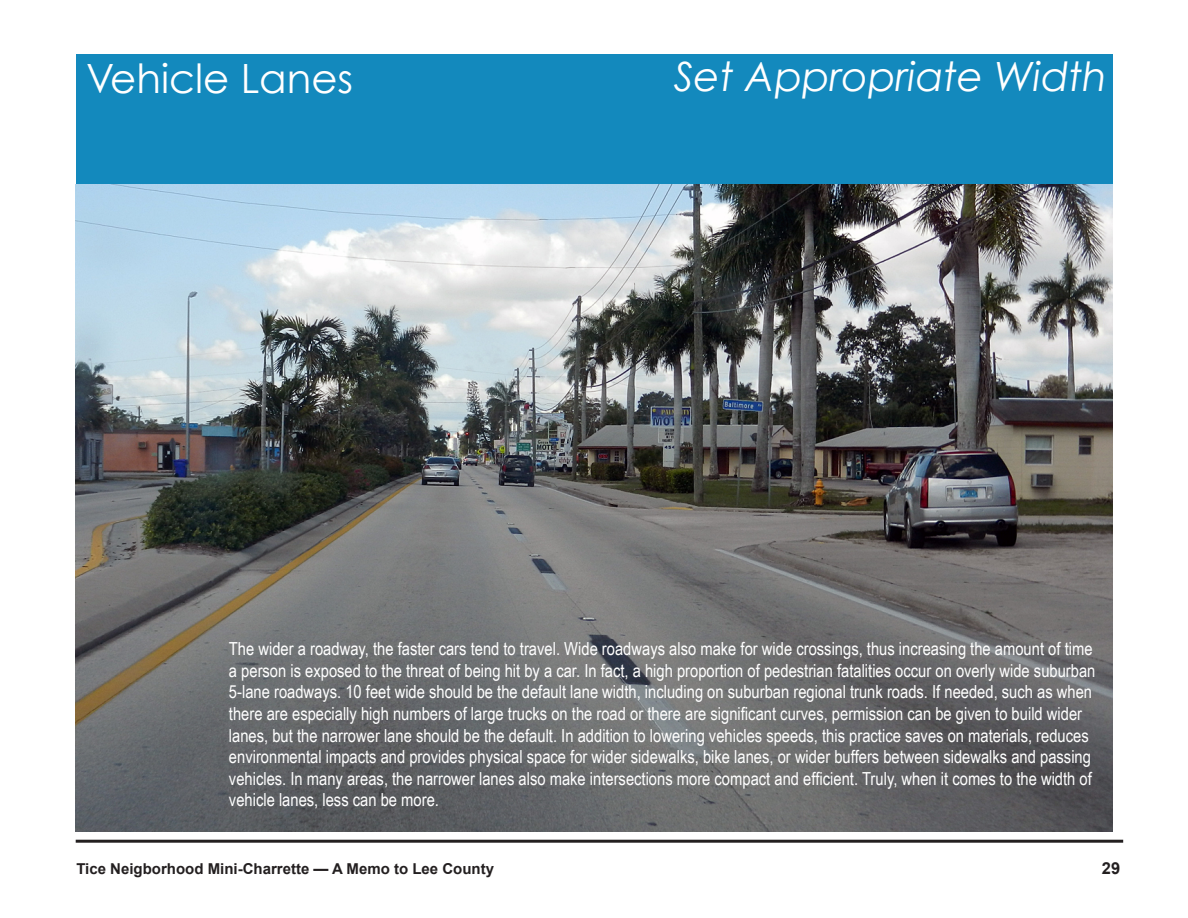
<style>
.page{position:relative;width:1188px;height:918px;background:#fff}
.page>*{position:absolute;margin:0;border:0;box-sizing:border-box;transform-origin:0 0}
.t1{font:italic 40.35px "Century Gothic";color:#fff}
.t2{font:40.35px "Century Gothic";color:#fff}
.t3{font:18px/21.6px "Arial Narrow";color:#fff}
.t4{font:700 16.5px "Arial";color:#231f20}
.t5{font:700 15px "Arial";color:#231f20}
</style>
<div class="page">
<hr style="left:76px;top:840px;width:1047px;height:3px;background:#231f20">
<div style="left:76px;top:54px;width:1037px;height:130px;background:#1389bd"></div>
<img style="left:76px;top:184px;width:1036px;height:648px">
<h1 class="t2" style="left:86px;top:54px;width:269px">Vehicle Lanes</h1>
<h1 class="t1" style="left:674px;top:52px;width:435px">Set Appropriate Width</h1>
<p class="t3" style="left:229px;top:637px;width:868px">The wider a roadway, the faster cars tend to travel. Wide roadways also make for wide crossings, thus increasing the amount of time a person is exposed to the threat of being hit by a car. In fact, a high proportion of pedestrian fatalities occur on overly wide suburban 5-lane roadways. 10 feet wide should be the default lane width, including on suburban regional trunk roads. If needed, such as when there are especially high numbers of large trucks on the road or there are significant curves, permission can be given to build wider lanes, but the narrower lane should be the default. In addition to lowering vehicles speeds, this practice saves on materials, reduces environmental impacts and provides physical space for wider sidewalks, bike lanes, or wider buffers between sidewalks and passing vehicles. In many areas, the narrower lanes also make intersections more compact and efficient. Truly, when it comes to the width of vehicle lanes, less can be more.</p>
<p class="t5" style="left:76px;top:859px;width:419px">Tice Neigborhood Mini-Charrette — A Memo to Lee County</p>
<p class="t4" style="left:1102px;top:857px;width:20px">29</p>
</div>
